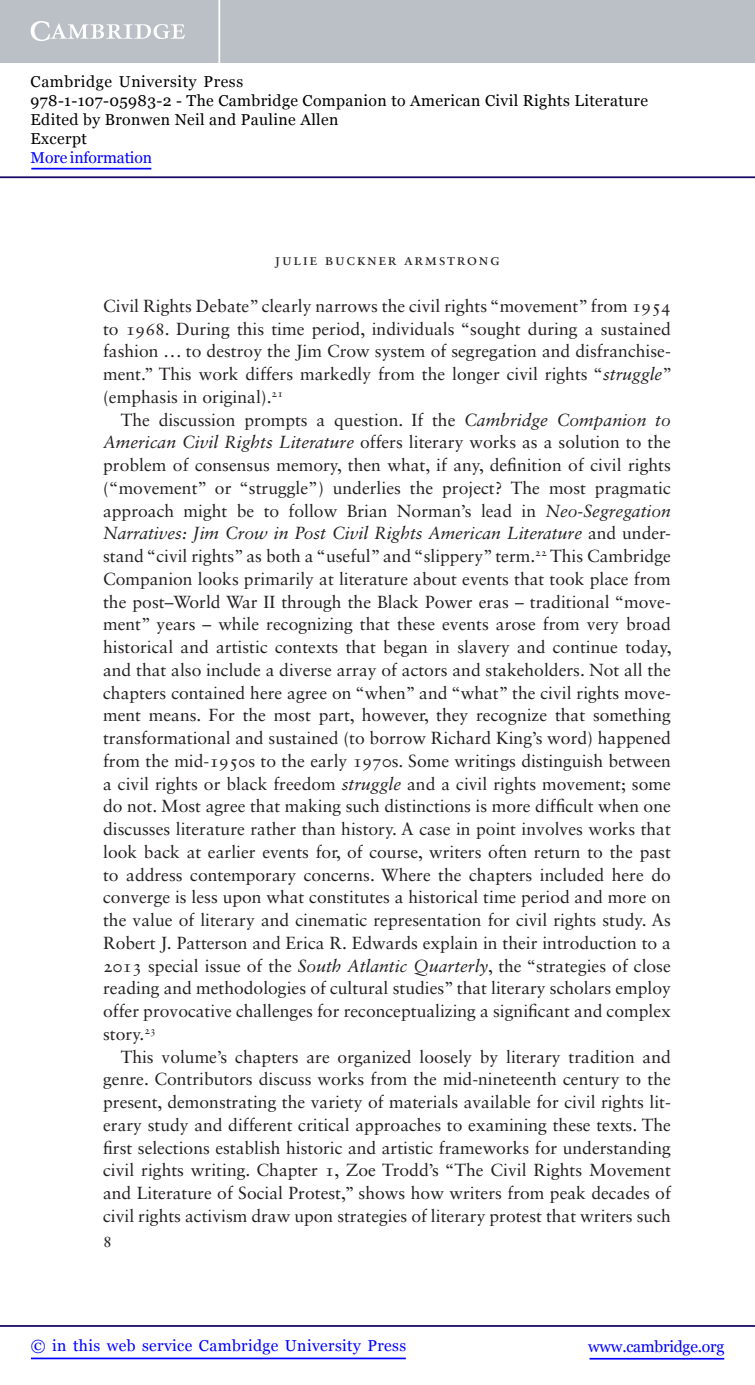
<style>
.page{position:relative;width:755px;height:1385px;background:#fff}
.page>*{position:absolute;margin:0;border:0;box-sizing:border-box;transform-origin:0 0}
.t1{font:17.5px/22.8px "Sabon LT Std";color:#231f20;text-align:justify}
.t2{font:15.75px/18.9px "Georgia";letter-spacing:.025em;color:#000}
.t3{font:15.75px "Georgia";letter-spacing:.025em;color:#00f}
.t4{font:15.75px "Sabon LT Std";letter-spacing:.1em;color:#231f20}
.t5{font:15.75px "Georgia";letter-spacing:-.015em;color:#00f}
.t6{font:15.75px "Georgia";letter-spacing:-.01em;color:#00f}
.s1{font-style:italic}
</style>
<div class="page">
<hr style="left:589px;top:1358px;width:134px;height:1px;background:#00f">
<hr style="left:0;top:1325px;width:754px;height:2px;background:#150666">
<hr style="left:31px;top:1357px;width:374px;height:2px;background:#00f">
<div style="left:0;top:0;width:754px;height:63px;background:#bac0c6"></div>
<svg style="left:31px;top:21px;width:154px;height:20px"></svg>
<hr style="left:218px;top:0;width:2px;height:63px;background:#fff">
<hr style="left:0;top:176px;width:754px;height:2px;background:#150666">
<hr style="left:31px;top:168px;width:120px;height:1px;background:#00f">
<p class="t2" style="left:31px;top:73px;width:618px">Cambridge University Press<br>978-1-107-05983-2 - The Cambridge Companion to American Civil Rights Literature Edited by Bronwen Neil and Pauline Allen<br>Excerpt</p>
<p class="t6" style="left:31px;top:148px;width:123px">More information</p>
<p class="t4" style="left:274px;top:253px;width:227px">Julie Buckner Armstrong</p>
<p class="t1" style="left:103px;top:296px;width:570px">Civil Rights Debate” clearly narrows the civil rights “movement” from 1954 to 1968. During this time period, individuals “sought during a sustained fashion . . . to destroy the Jim Crow system of segregation and disfranchise&shy;ment.” This work differs markedly from the longer civil rights “ <span class="s1">struggle</span>” (emphasis in original). <sup>21</sup></p>
<p class="t1" style="left:103px;top:410px;width:569px;text-indent:18px">The discussion prompts a question. If the <span class="s1">Cambridge Companion to American Civil Rights Literature</span> offers literary works as a solution to the problem of consensus memory, then what, if any, definition of civil rights (“movement ” or “struggle ”) underlies the project? The most pragmatic approach might be to follow Brian Norman’s lead in <span class="s1">Neo-Segregation Narratives: Jim Crow in Post Civil Rights American Literature</span> and under&shy;stand “civil rights” as both a “useful” and “slippery” term. <sup>22</sup> This Cambridge Companion looks primarily at literature about events that took place from the post–World War II through the Black Power eras – traditional “move&shy;ment” years – while recognizing that these events arose from very broad historical and artistic contexts that began in slavery and continue today, and that also include a diverse array of actors and stakeholders. Not all the chapters contained here agree on “when” and “what” the civil rights move&shy;ment means. For the most part, however, they recognize that something transformational and sustained (to borrow Richard King’s word) happened from the mid-1950s to the early 1970s. Some writings distinguish between a civil rights or black freedom <span class="s1">struggle</span> and a civil rights movement; some do not. Most agree that making such distinctions is more difficult when one discusses literature rather than history. A case in point involves works that look back at earlier events for, of course, writers often return to the past to address contemporary concerns. Where the chapters included here do converge is less upon what constitutes a historical time period and more on the value of literary and cinematic representation for civil rights study. As Robert J. Patterson and Erica R. Edwards explain in their introduction to a 2013 special issue of the <span class="s1">South Atlantic Quarterly</span>, the “strategies of close reading and methodologies of cultural studies” that literary scholars employ offer provocative challenges for reconceptualizing a significant and complex story. <sup>23</sup></p>
<p class="t1" style="left:103px;top:1047px;width:569px;text-indent:18px">This volume’s chapters are organized loosely by literary tradition and genre. Contributors discuss works from the mid-nineteenth century to the present, demonstrating the variety of materials available for civil rights lit&shy;erary study and different critical approaches to examining these texts. The first selections establish historic and artistic frameworks for understanding civil rights writing. Chapter 1 , Zoe Trodd’s “The Civil Rights Movement and Literature of Social Protest,” shows how writers from peak decades of civil rights activism draw upon strategies of literary protest that writers such</p>
<p class="t4" style="left:103px;top:1235px;width:10px">8</p>
<p class="t3" style="left:31px;top:1336px;width:376px">© in this web service Cambridge University Press</p>
<p class="t5" style="left:587px;top:1336px;width:137px">www.cambridge.org</p>
</div>
